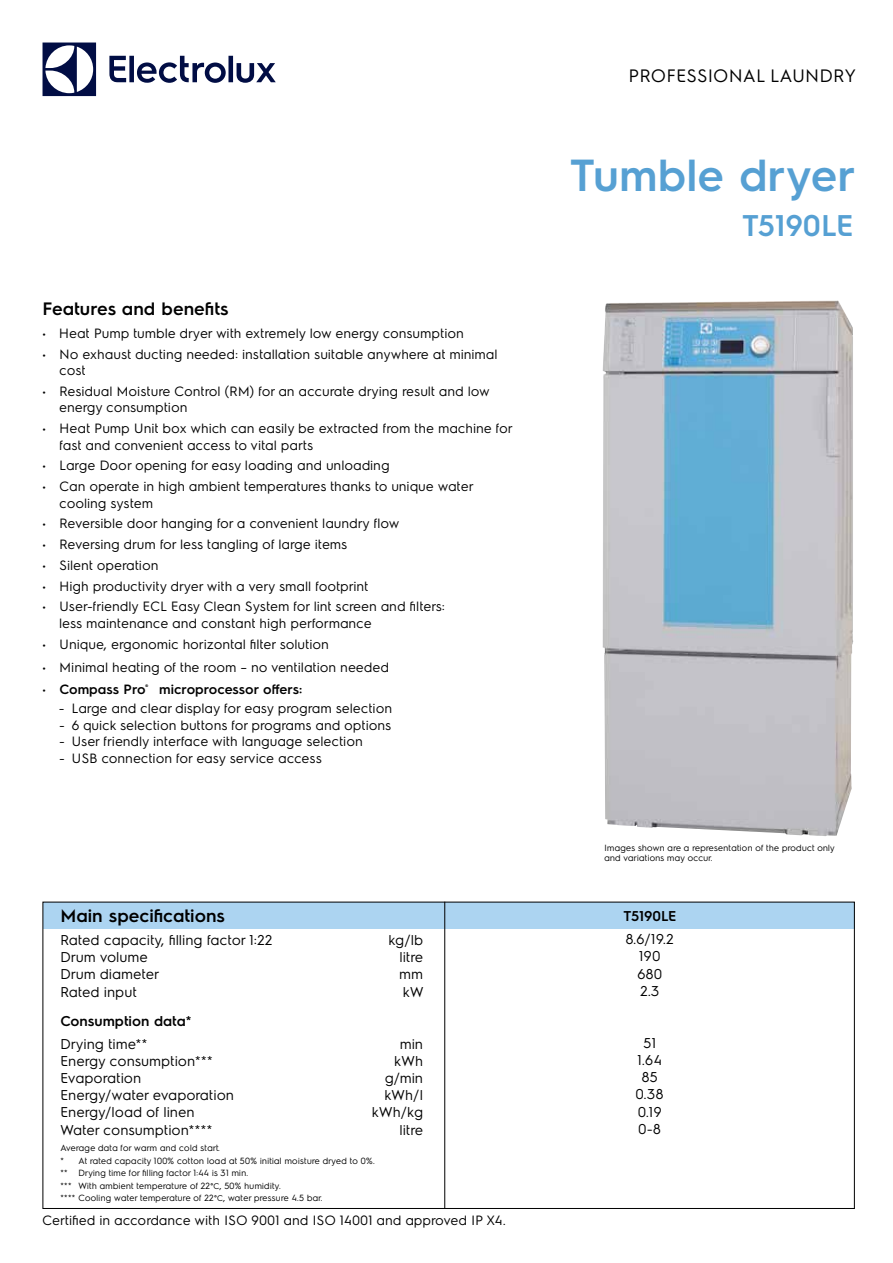
<style>
.page{position:relative;width:893px;height:1263px;background:#fff}
.page>*{position:absolute;margin:0;border:0;box-sizing:border-box;transform-origin:0 0}
.t1{font:600 45px "Electrolux Sans";color:#56a0d3}
.t2{font:600 30px "Electrolux Sans";letter-spacing:-.01em;color:#56a0d3}
.t3{font:600 18px "Electrolux Sans";color:#000}
.t4{font:18px "Electrolux Sans";color:#000}
.t5{font:14.25px/17.1px "Electrolux Sans";color:#000;text-align:center}
.t6{font:600 14.25px "Electrolux Sans";color:#000}
.t7{font:13.5px/16.5px "Electrolux Sans";color:#000}
.t8{font:600 13.5px "Electrolux Sans";color:#000}
.t9{font:9px/12.5px "Electrolux Sans";color:#000}
.s1{font-weight:400}
.s2{font-size:8.25px}
</style>
<div class="page">
<svg style="left:43px;top:43px;width:53px;height:53px"></svg>
<svg style="left:109px;top:56px;width:167px;height:27px"></svg>
<div style="left:43px;top:902px;width:811px;height:27px;background:#acd4f1"></div>
<hr style="left:444px;top:902px;width:1px;height:307px;background:#000">
<img style="left:603px;top:300px;width:250px;height:536px">
<h3 class="t3" style="left:43px;top:296px;width:188px">Features and benefits</h3>
<p class="t7" style="left:43px;top:324px;width:423px">• Heat Pump tumble dryer with extremely low energy consumption</p>
<p class="t7" style="left:60px;top:345px;width:440px;text-indent:-17px">• No exhaust ducting needed: installation suitable anywhere at minimal cost</p>
<p class="t7" style="left:60px;top:382px;width:432px;text-indent:-17px">• Residual Moisture Control (RM) for an accurate drying result and low energy consumption</p>
<p class="t7" style="left:60px;top:419px;width:455px;text-indent:-17px">• Heat Pump Unit box which can easily be extracted from the machine for fast and convenient access to vital parts</p>
<p class="t7" style="left:43px;top:456px;width:349px">• Large Door opening for easy loading and unloading</p>
<p class="t7" style="left:60px;top:477px;width:416px;text-indent:-17px">• Can operate in high ambient temperatures thanks to unique water cooling system</p>
<p class="t7" style="left:43px;top:514px;width:359px">• Reversible door hanging for a convenient laundry flow</p>
<p class="t7" style="left:43px;top:535px;width:307px">• Reversing drum for less tangling of large items</p>
<p class="t7" style="left:43px;top:556px;width:118px">• Silent operation</p>
<p class="t7" style="left:43px;top:577px;width:328px">• High productivity dryer with a very small footprint</p>
<p class="t7" style="left:60px;top:597px;width:387px;text-indent:-17px">• User-friendly ECL Easy Clean System for lint screen and filters: less maintenance and constant high performance</p>
<p class="t7" style="left:43px;top:635px;width:288px">• Unique, ergonomic horizontal filter solution</p>
<p class="t7" style="left:43px;top:658px;width:348px">• Minimal heating of the room – no ventilation needed</p>
<p class="t8" style="left:43px;top:680px;width:261px"><span class="s1">•</span> Compass Pro<sup>®</sup> microprocessor offers:</p>
<p class="t7" style="left:59px;top:699px;width:335px">- Large and clear display for easy program selection</p>
<p class="t7" style="left:60px;top:716px;width:333px">- 6 quick selection buttons for programs and options</p>
<p class="t7" style="left:60px;top:732px;width:305px">- User friendly interface with language selection</p>
<p class="t7" style="left:60px;top:749px;width:264px">- USB connection for easy service access</p>
<h3 class="t3" style="left:60px;top:903px;width:166px">Main specifications</h3>
<p class="t5" style="left:60px;top:931px;width:214px">Rated capacity, filling factor 1:22</p>
<p class="t5" style="left:389px;top:931px;width:36px">kg/lb</p>
<p class="t5" style="left:60px;top:948px;width:89px">Drum volume</p>
<p class="t5" style="left:400px;top:948px;width:25px">litre</p>
<p class="t5" style="left:60px;top:965px;width:101px">Drum diameter</p>
<p class="t5" style="left:399px;top:965px;width:25px">mm</p>
<p class="t5" style="left:60px;top:982px;width:78px">Rated input</p>
<p class="t5" style="left:403px;top:982px;width:22px">kW</p>
<p class="t6" style="left:60px;top:1010px;width:133px">Consumption data*</p>
<p class="t5" style="left:60px;top:1034px;width:89px">Drying time**</p>
<p class="t5" style="left:400px;top:1034px;width:25px">min</p>
<p class="t5" style="left:60px;top:1051px;width:154px">Energy consumption***</p>
<p class="t5" style="left:394px;top:1051px;width:30px">kWh</p>
<p class="t5" style="left:60px;top:1069px;width:83px">Evaporation</p>
<p class="t5" style="left:385px;top:1069px;width:40px">g/min</p>
<p class="t5" style="left:60px;top:1086px;width:175px">Energy/water evaporation</p>
<p class="t5" style="left:385px;top:1086px;width:40px">kWh/l</p>
<p class="t5" style="left:60px;top:1103px;width:136px">Energy/load of linen</p>
<p class="t5" style="left:372px;top:1103px;width:53px">kWh/kg</p>
<p class="t5" style="left:60px;top:1120px;width:154px">Water consumption****</p>
<p class="t5" style="left:400px;top:1120px;width:25px">litre</p>
<p class="t9" style="left:60px;top:1141px;width:316px">Average data for warm and cold start.<br>* At rated capacity 100% cotton load at 50% initial moisture dryed to 0%. ** Drying time for filling factor 1:44 is 31 min.<br>*** With ambient temperature of 22<span class="s2">°C</span>, 50% humidity.<br>**** Cooling water temperature of 22<span class="s2">°C</span>, water pressure 4.5 bar.</p>
<p class="t7" style="left:43px;top:1211px;width:465px">Certified in accordance with ISO 9001 and ISO 14001 and approved IP X4.</p>
<h3 class="t4" style="left:629px;top:63px;width:229px">PROFESSIONAL LAUNDRY</h3>
<h1 class="t1" style="left:570px;top:144px;width:288px">Tumble dryer</h1>
<h2 class="t2" style="left:742px;top:204px;width:113px">T5190LE</h2>
<p class="t9" style="left:604px;top:841px;width:232px;line-height:10.8px">Images shown are a representation of the product only and variations may occur.</p>
<p class="t6" style="left:623px;top:906px;width:55px">T5190LE</p>
<p class="t5" style="left:626px;top:930px;width:50px">8.6/19.2<br>190<br>680<br>2.3</p>
<p class="t5" style="left:636px;top:1034px;width:29px">51<br>1.64<br>85<br>0.38<br>0.19<br>0-8</p>
</div>
